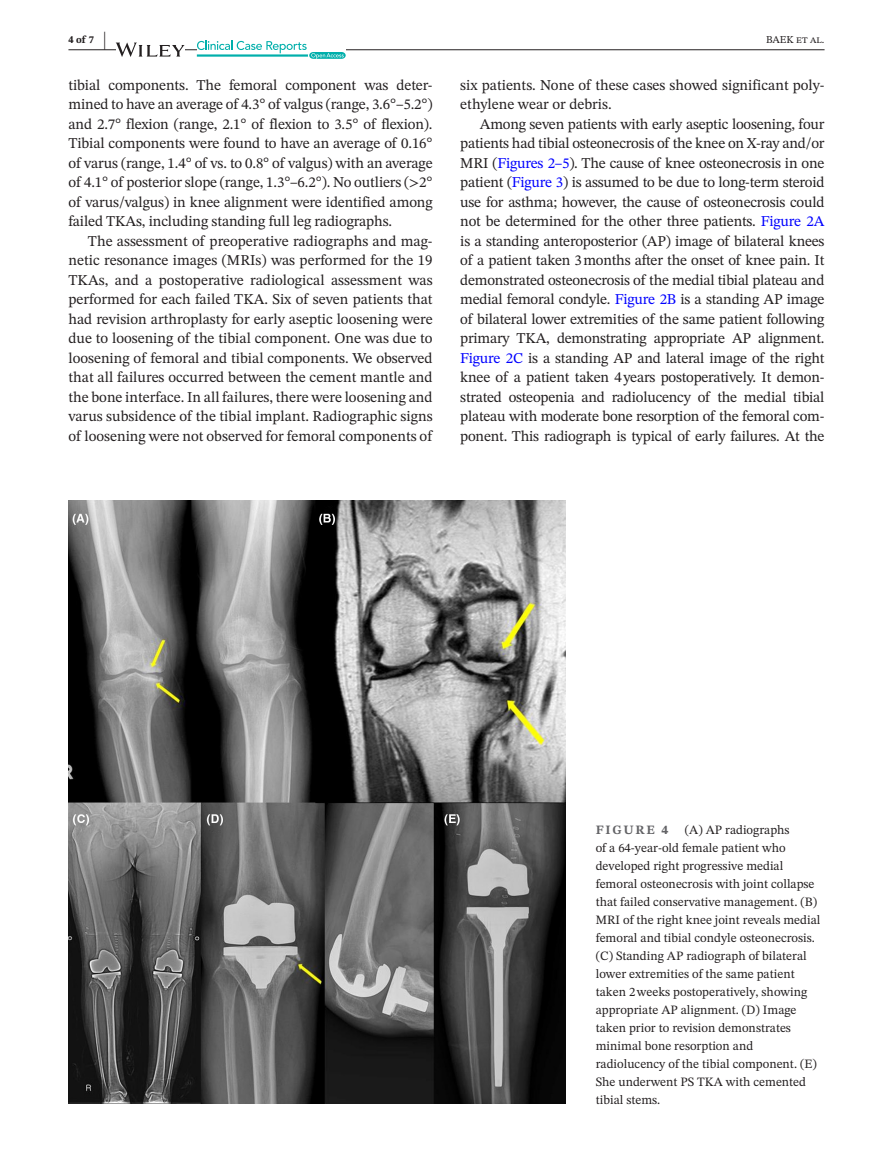
<style>
.page{position:relative;width:893px;height:1174px;background:#fff}
.page>*{position:absolute;margin:0;border:0;box-sizing:border-box;transform-origin:0 0}
.t1{font:15px/19.5px "STIX Two Text";letter-spacing:-.005em;color:#231f20;text-align:justify}
.t2{font:12.75px/18px "STIX Two Text";color:#231f20}
.t3{font:700 12.75px "STIX Two Text";letter-spacing:.14em;color:#636366}
.t4{font:10.5px "STIX Two Text";color:#231f20}
.t5{font:700 10.5px "STIX Two Text";color:#231f20}
.s1{font-size:21px}
.s2{font-family:"STIX"}
.s3{color:#00f}
</style>
<div class="page">
<hr style="left:68px;top:49px;width:756px;height:1px;background:#231f20">
<svg style="left:116px;top:43px;width:69px;height:14px"></svg>
<svg style="left:197px;top:41px;width:149px;height:18px"></svg>
<img style="left:68px;top:500px;width:498px;height:604px">
<p class="t5" style="left:68px;top:32px;width:39px">4 of 7 <span class="s1">|</span></p>
<p class="t4" style="left:766px;top:32px;width:60px">BAEK et al.</p>
<p class="t1" style="left:68px;top:75px;width:366px">tibial components. The femoral component was deter&shy;mined to have an average of 4.3° of valgus (range, 3.6°–5.2°) and 2.7° flexion (range, 2.1° of flexion to 3.5° of flexion).<br>Tibial components were found to have an average of 0.16° of varus (range, 1.4° of vs. to 0.8° of valgus) with an average of 4.1° of posterior slope (range, 1.3°–6.2°). No outliers (<span class="s2">&gt;</span>2° of varus/valgus) in knee alignment were identified among failed TKAs, including standing full leg radiographs.</p>
<p class="t1" style="left:68px;top:231px;width:366px;text-indent:20px">The assessment of preoperative radiographs and mag&shy;netic resonance images (MRIs) was performed for the 19<br>TKAs, and a postoperative radiological assessment was performed for each failed TKA. Six of seven patients that had revision arthroplasty for early aseptic loosening were due to loosening of the tibial component. One was due to loosening of femoral and tibial components. We observed that all failures occurred between the cement mantle and the bone interface. In all failures, there were loosening and varus subsidence of the tibial implant. Radiographic signs of loosening were not observed for femoral components of</p>
<p class="t1" style="left:460px;top:75px;width:366px">six patients. None of these cases showed significant poly&shy;ethylene wear or debris.</p>
<p class="t1" style="left:460px;top:114px;width:366px;text-indent:20px">Among seven patients with early aseptic loosening, four patients had tibial osteonecrosis of the knee on X-ray and/or MRI (<span class="s3">Figures 2–5</span>). The cause of knee osteonecrosis in one patient (<span class="s3">Figure 3</span>) is assumed to be due to long-term steroid use for asthma; however, the cause of osteonecrosis could not be determined for the other three patients. <span class="s3">Figure 2A </span>is a standing anteroposterior (AP) image of bilateral knees of a patient taken 3months after the onset of knee pain. It demonstrated osteonecrosis of the medial tibial plateau and medial femoral condyle. <span class="s3">Figure 2B</span> is a standing AP image of bilateral lower extremities of the same patient following primary TKA, demonstrating appropriate AP alignment.<br><span class="s3">Figure 2C</span> is a standing AP and lateral image of the right knee of a patient taken 4years postoperatively. It demon&shy;strated osteopenia and radiolucency of the medial tibial plateau with moderate bone resorption of the femoral com&shy;ponent. This radiograph is typical of early failures. At the</p>
<p class="t2" style="left:596px;top:820px;width:226px;text-indent:89px">(A) AP radiographs<br>of a 64-year-old female patient who developed right progressive medial femoral osteonecrosis with joint collapse that failed conservative management. (B)<br>MRI of the right knee joint reveals medial femoral and tibial condyle osteonecrosis. (C) Standing AP radiograph of bilateral lower extremities of the same patient taken 2weeks postoperatively, showing appropriate AP alignment. (D) Image taken prior to revision demonstrates minimal bone resorption and radiolucency of the tibial component. (E)<br>She underwent PS TKA with cemented tibial stems.</p>
<p class="t3" style="left:596px;top:820px;width:74px">FIGURE 4</p>
</div>
